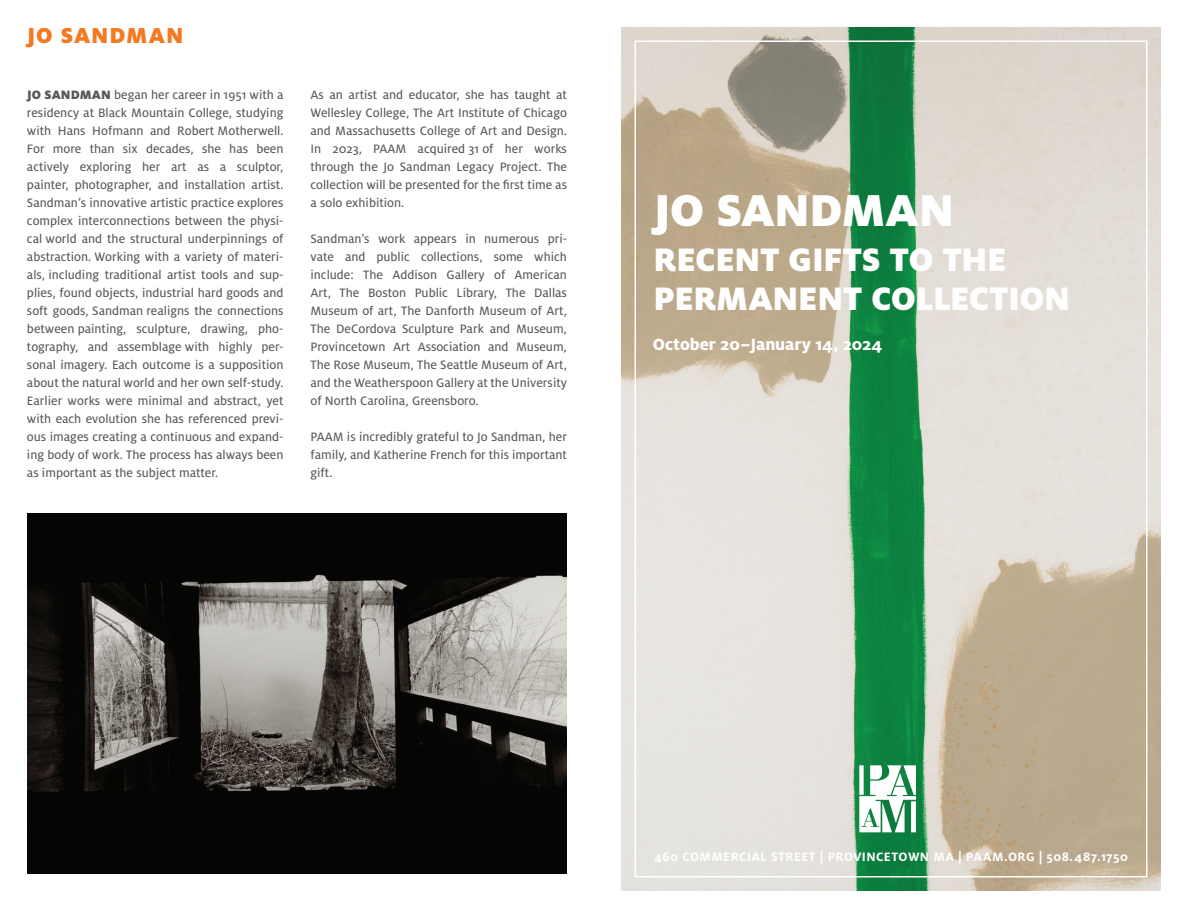
<style>
.page{position:relative;width:1188px;height:918px;background:#fff}
.page>*{position:absolute;margin:0;border:0;box-sizing:border-box;transform-origin:0 0}
.t1{font:900 49.5px "Milo OT";letter-spacing:-.01em;color:#fff}
.t2{font:900 36px/39px "Milo OT";letter-spacing:-.005em;color:#fff}
.t3{font:900 24px "Milo OT";letter-spacing:.04em;color:#f47921}
.t4{font:800 18px "Milo OT";color:#fff}
.t5{font:13.5px/18px "Milo OT Text";color:#57585a;text-align:justify}
.t6{font:700 13.5px "Milo OT";letter-spacing:.035em;color:#fff}
.s1{font-family:"Milo OT";font-weight:900}
</style>
<div class="page">
<img style="left:621px;top:27px;width:540px;height:864px">
<svg style="left:859px;top:765px;width:57px;height:67px"></svg>
<img style="left:27px;top:513px;width:540px;height:360px">
<h3 class="t3" style="left:27px;top:22px;width:158px">JO SANDMAN</h3>
<p class="t5" style="left:27px;top:86px;width:258px"><span class="s1">JO SANDMAN</span> began her career in 1951 with a residency at Black Mountain College, studying with Hans Hofmann and Robert Motherwell.<br>For more than six decades, she has been actively exploring her art as a sculptor, painter, photographer, and installation artist.<br>Sandman’s innovative artistic practice explores complex interconnections between the physi&shy;cal world and the structural underpinnings of abstraction. Working with a variety of materi&shy;als, including traditional artist tools and sup&shy;plies, found objects, industrial hard goods and soft goods, Sandman realigns the connections between painting, sculpture, drawing, pho&shy;tography, and assemblage with highly per&shy;sonal imagery. Each outcome is a supposition about the natural world and her own self-study.<br>Earlier works were minimal and abstract, yet with each evolution she has referenced previ&shy;ous images creating a continuous and expand&shy;ing body of work. The process has always been as important as the subject matter.</p>
<p class="t5" style="left:310px;top:86px;width:258px">As an artist and educator, she has taught at Wellesley College, The Art Institute of Chicago and Massachusetts College of Art and Design.<br>In 2023, PAAM acquired 31 of her works through the Jo Sandman Legacy Project. The collection will be presented for the first time as a solo exhibition.</p>
<p class="t5" style="left:310px;top:230px;width:258px">Sandman’s work appears in numerous pri&shy;vate and public collections, some which include: The Addison Gallery of American Art, The Boston Public Library, The Dallas Museum of art, The Danforth Museum of Art, The DeCordova Sculpture Park and Museum, Provincetown Art Association and Museum, The Rose Museum, The Seattle Museum of Art, and the Weatherspoon Gallery at the University of North Carolina, Greensboro.</p>
<p class="t5" style="left:310px;top:428px;width:258px">PAAM is incredibly grateful to Jo Sandman, her family, and Katherine French for this important gift.</p>
<h1 class="t1" style="left:654px;top:182px;width:302px">JO SANDMAN</h1>
<h2 class="t2" style="left:654px;top:240px;width:418px">RECENT GIFTS TO THE<br>PERMANENT COLLECTION</h2>
<h3 class="t4" style="left:653px;top:334px;width:231px">October 20–January 14, 2024</h3>
<p class="t6" style="left:654px;top:849px;width:475px">460 COMMERCIAL STREET | PROVINCETOWN MA | PAAM.ORG | 508.487.1750</p>
</div>
